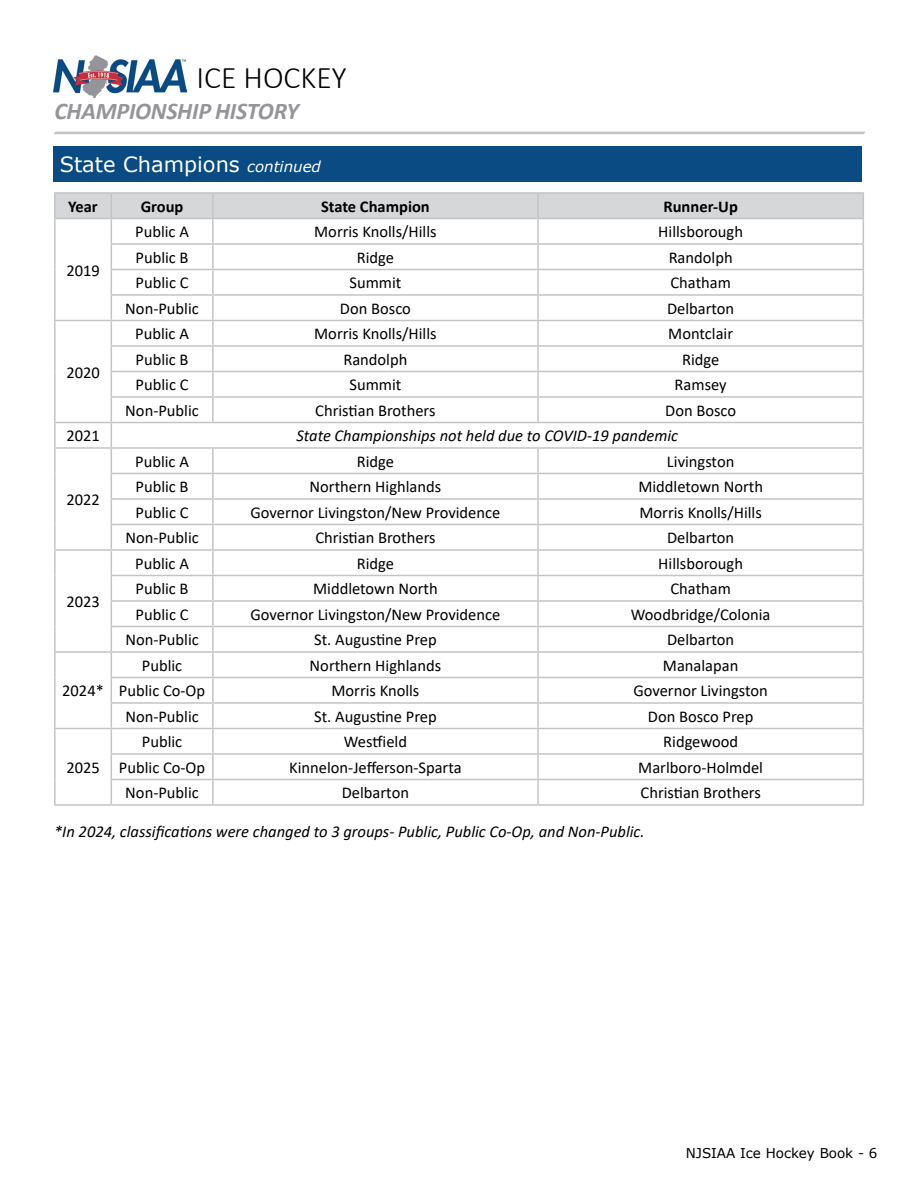
<style>
.page{position:relative;width:918px;height:1188px;background:#fff}
.page>*{position:absolute;margin:0;border:0;box-sizing:border-box;transform-origin:0 0}
.t1{font:300 31.5px "Calibri";color:#000}
.t2{font:italic 700 24px "Calibri";letter-spacing:-.01em;color:#94959a}
.t3{font:21px "Verdana";color:#fff}
.t4{font:16.5px "Calibri";color:#000}
.t5{font:italic 16.5px "Calibri";color:#000}
.t6{font:700 16.5px "Calibri";color:#000}
.t7{font:13.5px "Verdana";color:#000}
.s1{font-style:italic;font-size:15px}
</style>
<div class="page">
<img style="left:53px;top:56px;width:134px;height:42px">
<hr style="left:55px;top:132px;width:810px;height:1px;background:#c2c4c6">
<hr style="left:54px;top:133px;width:810px;height:1px;background:#c2c4c6">
<div style="left:53px;top:147px;width:809px;height:35px;background:#0a4b83"></div>
<hr style="left:54px;top:192px;width:57px;height:2px;background:#c2c4c6">
<hr style="left:54px;top:194px;width:2px;height:24px;background:#c2c4c6">
<hr style="left:111px;top:192px;width:102px;height:2px;background:#c2c4c6">
<hr style="left:213px;top:192px;width:325px;height:2px;background:#c2c4c6">
<hr style="left:538px;top:192px;width:326px;height:2px;background:#c2c4c6">
<hr style="left:54px;top:218px;width:57px;height:1px;background:#c2c4c6">
<hr style="left:54px;top:219px;width:2px;height:25px;background:#c2c4c6">
<hr style="left:54px;top:244px;width:2px;height:25px;background:#c2c4c6">
<hr style="left:54px;top:269px;width:2px;height:26px;background:#c2c4c6">
<hr style="left:54px;top:295px;width:2px;height:25px;background:#c2c4c6">
<hr style="left:54px;top:320px;width:57px;height:1px;background:#c2c4c6">
<hr style="left:54px;top:321px;width:2px;height:25px;background:#c2c4c6">
<hr style="left:54px;top:346px;width:2px;height:25px;background:#c2c4c6">
<hr style="left:54px;top:371px;width:2px;height:26px;background:#c2c4c6">
<hr style="left:54px;top:397px;width:2px;height:25px;background:#c2c4c6">
<hr style="left:54px;top:422px;width:57px;height:1px;background:#c2c4c6">
<hr style="left:54px;top:423px;width:2px;height:24px;background:#c2c4c6">
<hr style="left:54px;top:447px;width:57px;height:2px;background:#c2c4c6">
<hr style="left:54px;top:449px;width:2px;height:24px;background:#c2c4c6">
<hr style="left:54px;top:473px;width:2px;height:26px;background:#c2c4c6">
<hr style="left:54px;top:499px;width:2px;height:25px;background:#c2c4c6">
<hr style="left:54px;top:524px;width:2px;height:25px;background:#c2c4c6">
<hr style="left:54px;top:549px;width:57px;height:2px;background:#c2c4c6">
<hr style="left:54px;top:551px;width:2px;height:24px;background:#c2c4c6">
<hr style="left:54px;top:575px;width:2px;height:26px;background:#c2c4c6">
<hr style="left:54px;top:601px;width:2px;height:25px;background:#c2c4c6">
<hr style="left:54px;top:626px;width:2px;height:25px;background:#c2c4c6">
<hr style="left:54px;top:651px;width:57px;height:2px;background:#c2c4c6">
<hr style="left:54px;top:653px;width:2px;height:24px;background:#c2c4c6">
<hr style="left:54px;top:677px;width:2px;height:26px;background:#c2c4c6">
<hr style="left:54px;top:703px;width:2px;height:25px;background:#c2c4c6">
<hr style="left:54px;top:728px;width:57px;height:1px;background:#c2c4c6">
<hr style="left:54px;top:729px;width:2px;height:25px;background:#c2c4c6">
<hr style="left:54px;top:754px;width:2px;height:25px;background:#c2c4c6">
<hr style="left:54px;top:779px;width:2px;height:25px;background:#c2c4c6">
<svg style="left:55px;top:194px;width:809px;height:610px"></svg>
<hr style="left:54px;top:804px;width:57px;height:2px;background:#c2c4c6">
<hr style="left:111px;top:804px;width:102px;height:2px;background:#c2c4c6">
<hr style="left:213px;top:804px;width:325px;height:2px;background:#c2c4c6">
<hr style="left:538px;top:804px;width:326px;height:2px;background:#c2c4c6">
<h1 class="t1" style="left:196px;top:58px;width:152px">ICE HOCKEY</h1>
<h2 class="t2" style="left:54px;top:94px;width:246px">CHAMPIONSHIP HISTORY</h2>
<p class="t3" style="left:60px;top:150px;width:263px">State Champions <span class="s1">continued</span></p>
<p class="t6" style="left:68px;top:195px;width:31px">Year</p>
<p class="t6" style="left:141px;top:195px;width:44px">Group</p>
<p class="t6" style="left:321px;top:195px;width:110px">State Champion</p>
<p class="t6" style="left:664px;top:195px;width:76px">Runner-Up</p>
<p class="t4" style="left:66px;top:259px;width:35px">2019</p>
<p class="t4" style="left:66px;top:361px;width:35px">2020</p>
<p class="t4" style="left:135px;top:221px;width:55px">Public A</p>
<p class="t4" style="left:314px;top:221px;width:124px">Morris Knolls/Hills</p>
<p class="t4" style="left:658px;top:221px;width:86px">Hillsborough</p>
<p class="t4" style="left:136px;top:246px;width:55px">Public B</p>
<p class="t4" style="left:357px;top:246px;width:39px">Ridge</p>
<p class="t4" style="left:669px;top:246px;width:65px">Randolph</p>
<p class="t4" style="left:136px;top:271px;width:54px">Public C</p>
<p class="t4" style="left:349px;top:271px;width:53px">Summit</p>
<p class="t4" style="left:670px;top:271px;width:62px">Chatham</p>
<p class="t4" style="left:125px;top:297px;width:75px">Non-Public</p>
<p class="t4" style="left:340px;top:297px;width:72px">Don Bosco</p>
<p class="t4" style="left:667px;top:297px;width:69px">Delbarton</p>
<p class="t4" style="left:135px;top:322px;width:55px">Public A</p>
<p class="t4" style="left:314px;top:322px;width:124px">Morris Knolls/Hills</p>
<p class="t4" style="left:668px;top:322px;width:66px">Montclair</p>
<p class="t4" style="left:136px;top:348px;width:55px">Public B</p>
<p class="t4" style="left:343px;top:348px;width:65px">Randolph</p>
<p class="t4" style="left:682px;top:348px;width:39px">Ridge</p>
<p class="t4" style="left:136px;top:373px;width:54px">Public C</p>
<p class="t4" style="left:349px;top:373px;width:53px">Summit</p>
<p class="t4" style="left:675px;top:373px;width:54px">Ramsey</p>
<p class="t4" style="left:125px;top:399px;width:75px">Non-Public</p>
<p class="t4" style="left:315px;top:399px;width:122px">Christian Brothers</p>
<p class="t4" style="left:665px;top:399px;width:72px">Don Bosco</p>
<p class="t4" style="left:66px;top:424px;width:35px">2021</p>
<p class="t5" style="left:296px;top:424px;width:383px">State Championships not held due to COVID-19 pandemic</p>
<p class="t4" style="left:66px;top:488px;width:35px">2022</p>
<p class="t4" style="left:66px;top:590px;width:35px">2023</p>
<p class="t4" style="left:62px;top:679px;width:43px">2024*</p>
<p class="t4" style="left:135px;top:450px;width:55px">Public A</p>
<p class="t4" style="left:357px;top:450px;width:39px">Ridge</p>
<p class="t4" style="left:667px;top:450px;width:69px">Livingston</p>
<p class="t4" style="left:136px;top:475px;width:55px">Public B</p>
<p class="t4" style="left:310px;top:475px;width:133px">Northern Highlands</p>
<p class="t4" style="left:638px;top:475px;width:126px">Middletown North</p>
<p class="t4" style="left:136px;top:501px;width:54px">Public C</p>
<p class="t4" style="left:251px;top:501px;width:251px">Governor Livingston/New Providence</p>
<p class="t4" style="left:639px;top:501px;width:124px">Morris Knolls/Hills</p>
<p class="t4" style="left:125px;top:526px;width:75px">Non-Public</p>
<p class="t4" style="left:315px;top:526px;width:122px">Christian Brothers</p>
<p class="t4" style="left:667px;top:526px;width:69px">Delbarton</p>
<p class="t4" style="left:135px;top:552px;width:55px">Public A</p>
<p class="t4" style="left:357px;top:552px;width:39px">Ridge</p>
<p class="t4" style="left:658px;top:552px;width:86px">Hillsborough</p>
<p class="t4" style="left:136px;top:577px;width:55px">Public B</p>
<p class="t4" style="left:313px;top:577px;width:126px">Middletown North</p>
<p class="t4" style="left:670px;top:577px;width:62px">Chatham</p>
<p class="t4" style="left:136px;top:603px;width:54px">Public C</p>
<p class="t4" style="left:251px;top:603px;width:251px">Governor Livingston/New Providence</p>
<p class="t4" style="left:631px;top:603px;width:141px">Woodbridge/Colonia</p>
<p class="t4" style="left:125px;top:628px;width:75px">Non-Public</p>
<p class="t4" style="left:314px;top:628px;width:124px">St. Augustine Prep</p>
<p class="t4" style="left:667px;top:628px;width:69px">Delbarton</p>
<p class="t4" style="left:142px;top:654px;width:42px">Public</p>
<p class="t4" style="left:310px;top:654px;width:133px">Northern Highlands</p>
<p class="t4" style="left:663px;top:654px;width:77px">Manalapan</p>
<p class="t4" style="left:119px;top:679px;width:88px">Public Co-Op</p>
<p class="t4" style="left:331px;top:679px;width:89px">Morris Knolls</p>
<p class="t4" style="left:633px;top:679px;width:136px">Governor Livingston</p>
<p class="t4" style="left:125px;top:705px;width:75px">Non-Public</p>
<p class="t4" style="left:314px;top:705px;width:124px">St. Augustine Prep</p>
<p class="t4" style="left:648px;top:705px;width:107px">Don Bosco Prep</p>
<p class="t4" style="left:142px;top:730px;width:42px">Public</p>
<p class="t4" style="left:344px;top:730px;width:65px">Westfield</p>
<p class="t4" style="left:663px;top:730px;width:76px">Ridgewood</p>
<p class="t4" style="left:119px;top:756px;width:88px">Public Co-Op</p>
<p class="t4" style="left:289px;top:756px;width:174px">Kinnelon-Jefferson-Sparta</p>
<p class="t4" style="left:638px;top:756px;width:126px">Marlboro-Holmdel</p>
<p class="t4" style="left:125px;top:781px;width:75px">Non-Public</p>
<p class="t4" style="left:342px;top:781px;width:69px">Delbarton</p>
<p class="t4" style="left:641px;top:781px;width:122px">Christian Brothers</p>
<p class="t5" style="left:54px;top:821px;width:592px">*In 2024, classifications were changed to 3 groups- Public, Public Co-Op, and Non-Public.</p>
<p class="t4" style="left:66px;top:756px;width:35px">2025</p>
<p class="t7" style="left:686px;top:1144px;width:193px">NJSIAA Ice Hockey Book - 6</p>
</div>
